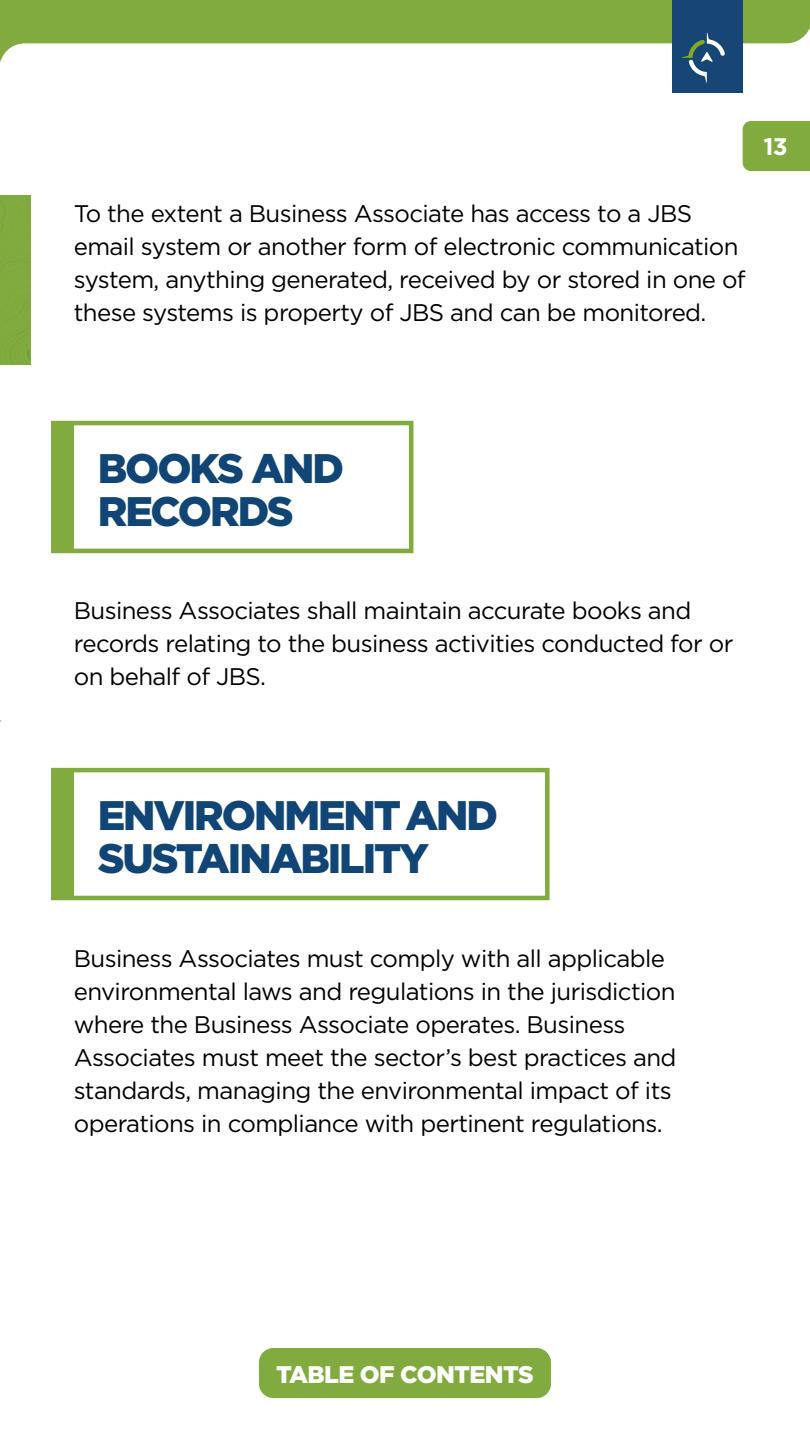
<style>
.page{position:relative;width:810px;height:1440px;background:#fff}
.page>*{position:absolute;margin:0;border:0;box-sizing:border-box;transform-origin:0 0}
.t1{font:900 41.25px/43.5px "Gotham";letter-spacing:-.05em;color:#104576}
.t2{font:24px/33px "Gotham";letter-spacing:-.025em;color:#000}
.t3{font:900 24px "Gotham";letter-spacing:-.025em;color:#fff}
.t4{font:700 24px "Gotham";color:#fff}
</style>
<div class="page">
<svg style="left:0;top:0;width:810px;height:121px"></svg>
<div style="left:743px;top:121px;width:67px;height:50px;background:#81ab3e"></div>
<div style="left:672px;top:0;width:71px;height:93px;background:#164576"></div>
<svg style="left:682px;top:33px;width:43px;height:50px"></svg>
<div style="left:0;top:196px;width:30px;height:169px;background:#81ab3e"></div>
<div style="left:52px;top:421px;width:22px;height:129px;background:#81ab3e"></div>
<div style="left:51px;top:421px;width:362px;height:132px;border:4px solid #81ab3e"></div>
<div style="left:52px;top:771px;width:22px;height:129px;background:#81ab3e"></div>
<div style="left:51px;top:768px;width:499px;height:132px;border:4px solid #81ab3e"></div>
<div style="left:259px;top:1348px;width:292px;height:50px;background:#81ab3e;border-radius:15px"></div>
<p class="t4" style="left:763px;top:130px;width:26px">13</p>
<p class="t2" style="left:74px;top:197px;width:673px">To the extent a Business Associate has access to a JBS email system or another form of electronic communication system, anything generated, received by or stored in one of these systems is property of JBS and can be monitored.</p>
<h1 class="t1" style="left:98px;top:446px;width:248px">BOOKS AND<br>RECORDS</h1>
<p class="t2" style="left:74px;top:594px;width:661px">Business Associates shall maintain accurate books and records relating to the business activities conducted for or on behalf of JBS.</p>
<h1 class="t1" style="left:98px;top:793px;width:402px">ENVIRONMENT AND<br>SUSTAINABILITY</h1>
<p class="t2" style="left:74px;top:941px;width:604px">Business Associates must comply with all applicable environmental laws and regulations in the jurisdiction where the Business Associate operates. Business Associates must meet the sector’s best practices and standards, managing the environmental impact of its operations in compliance with pertinent regulations.</p>
<p class="t3" style="left:276px;top:1358px;width:259px">TABLE OF CONTENTS</p>
</div>
